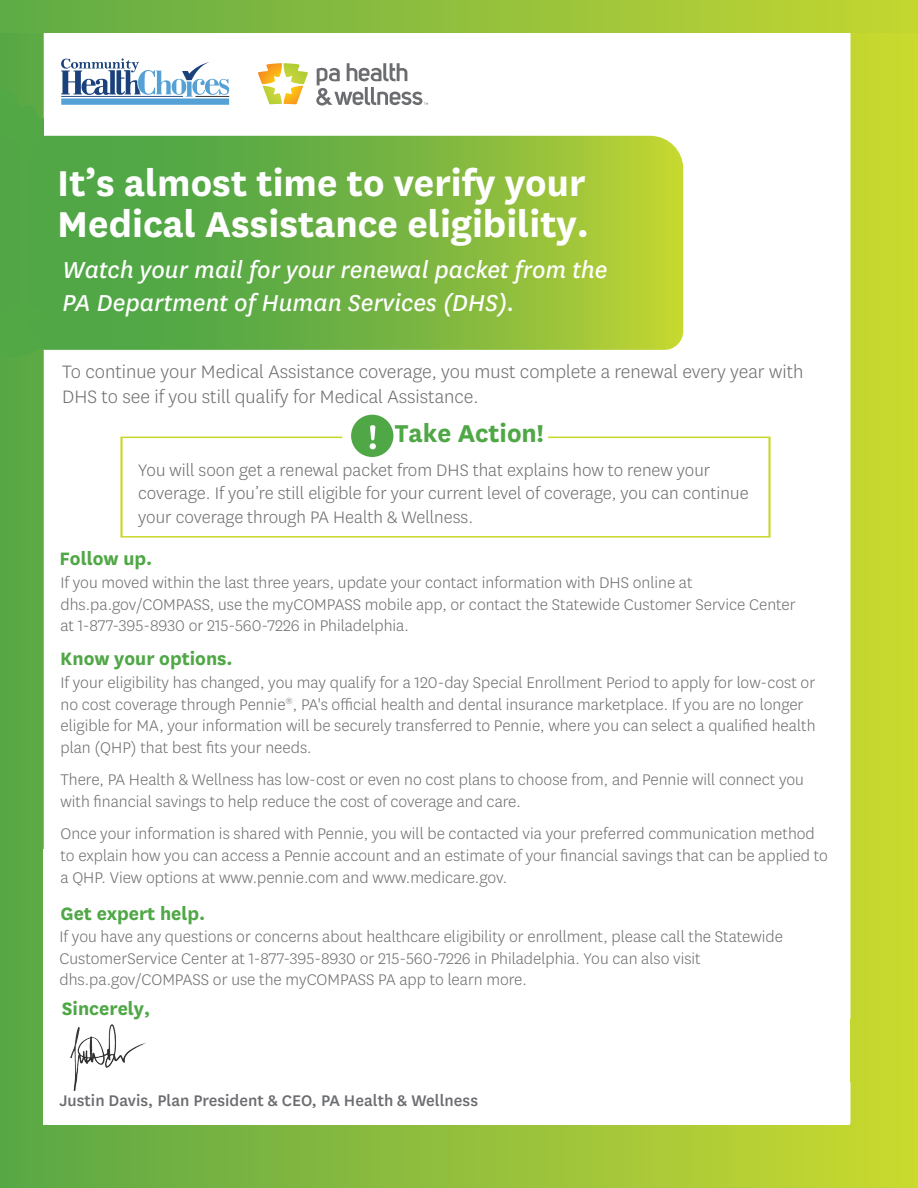
<style>
.page{position:relative;width:918px;height:1188px;background:#fff}
.page>*{position:absolute;margin:0;border:0;box-sizing:border-box;transform-origin:0 0}
.t1{font:700 42px/40.5px "Centene Sans";color:#fff}
.t2{font:700 28.5px "Centene Sans";color:#4fa746}
.t3{font:italic 27px/32.4px "Centene Sans";color:#fff}
.t4{font:300 21px/25.2px "Centene Sans";color:#6c6d70}
.t5{font:700 21px "Centene Sans";color:#4fa746}
.t6{font:300 19.5px/23.4px "Centene Sans";color:#6c6d70}
.t7{font:300 18px/21.6px "Centene Sans";color:#6c6d70}
.t8{font:500 18px "Centene Sans";color:#6c6d70}
</style>
<div class="page">
<img style="left:0;top:1082px;width:918px;height:104px">
<img style="left:0;top:32px;width:918px;height:1050px">
<div style="left:44px;top:118px;width:675px;height:217px;background:#fff"></div>
<svg style="left:27px;top:136px;width:656px;height:214px;background:#77b540"></svg>
<svg style="left:258px;top:63px;width:50px;height:41px"></svg>
<svg style="left:316px;top:63px;width:112px;height:44px"></svg>
<svg style="left:243px;top:39px;width:1px;height:79px"></svg>
<svg style="left:61px;top:58px;width:168px;height:47px"></svg>
<div style="left:44px;top:849px;width:806px;height:276px;background:#fff"></div>
<div style="left:0;top:300px;width:44px;height:59px;background:#53a846"></div>
<svg style="left:0;top:87px;width:38px;height:74px;background:#54a745"></svg>
<div style="left:0;top:0;width:918px;height:32px;background:linear-gradient(to right,#5faa47,#c4d632)"></div>
<img style="left:31px;top:1010px;width:115px;height:86px">
<div style="left:351px;top:415px;width:42px;height:42px;background:#4fa746;border-radius:50%"></div>
<svg style="left:370px;top:425px;width:6px;height:24px"></svg>
<p class="t1" style="left:57px;top:160px;width:533px">It’s almost time to verify your<br>Medical Assistance eligibility.</p>
<p class="t3" style="left:63px;top:253px;width:547px">Watch your mail for your renewal packet from the<br>PA Department of Human Services (DHS).</p>
<p class="t4" style="left:62px;top:358px;width:743px">To continue your Medical Assistance coverage, you must complete a renewal every year with<br>DHS to see if you still qualify for Medical Assistance.</p>
<p class="t2" style="left:395px;top:413px;width:151px">Take Action!</p>
<p class="t6" style="left:138px;top:458px;width:612px">You will soon get a renewal packet from DHS that explains how to renew your coverage. If you’re still eligible for your current level of coverage, you can continue your coverage through PA Health &amp; Wellness.</p>
<p class="t5" style="left:60px;top:544px;width:94px">Follow up.</p>
<p class="t7" style="left:60px;top:571px;width:737px">If you moved within the last three years, update your contact information with DHS online at dhs.pa.gov/COMPASS, use the myCOMPASS mobile app, or contact the Statewide Customer Service Center at 1-877-395-8930 or 215-560-7226 in Philadelphia.</p>
<p class="t5" style="left:60px;top:644px;width:174px">Know your options.</p>
<p class="t7" style="left:60px;top:671px;width:756px">If your eligibility has changed, you may qualify for a 120-day Special Enrollment Period to apply for low-cost or no cost coverage through Pennie<sup>®</sup>, PA's official health and dental insurance marketplace. If you are no longer eligible for MA, your information will be securely transferred to Pennie, where you can select a qualified health plan (QHP) that best fits your needs.</p>
<p class="t7" style="left:61px;top:769px;width:745px">There, PA Health &amp; Wellness has low-cost or even no cost plans to choose from, and Pennie will connect you with financial savings to help reduce the cost of coverage and care.</p>
<p class="t7" style="left:61px;top:823px;width:769px">Once your information is shared with Pennie, you will be contacted via your preferred communication method to explain how you can access a Pennie account and an estimate of your financial savings that can be applied to a QHP. View options at www.pennie.com and www.medicare.gov.</p>
<p class="t5" style="left:61px;top:898px;width:146px">Get expert help.</p>
<p class="t7" style="left:60px;top:925px;width:725px">If you have any questions or concerns about healthcare eligibility or enrollment, please call the Statewide<br>CustomerService Center at 1-877-395-8930 or 215-560-7226 in Philadelphia. You can also visit dhs.pa.gov/COMPASS or use the myCOMPASS PA app to learn more.</p>
<p class="t5" style="left:62px;top:994px;width:90px">Sincerely,</p>
<p class="t8" style="left:60px;top:1088px;width:420px">Justin Davis, Plan President &amp; CEO, PA Health &amp; Wellness</p>
</div>
